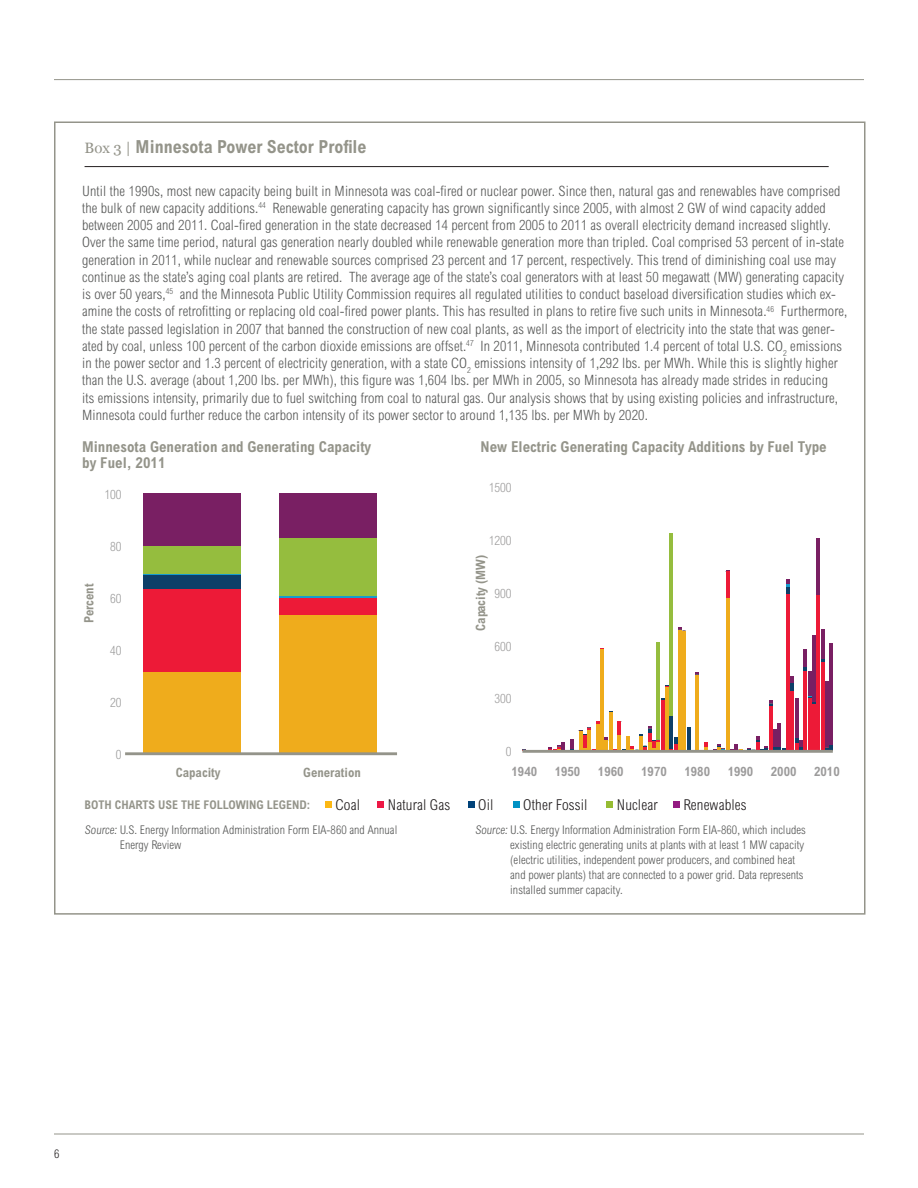
<style>
.page{position:relative;width:918px;height:1188px;background:#fff}
.page>*{position:absolute;margin:0;border:0;box-sizing:border-box;transform-origin:0 0}
.t1{font:700 condensed 18px "Arial MT Std";color:#94948a}
.t2{font:700 condensed 15px/16.5px "Arial MT Std";color:#94948a}
.t3{font:300 condensed 15px "Arial MT Std";letter-spacing:.01em;color:#231f20}
.t4{font:300 condensed 14.25px/17.2px "Arial MT Std";letter-spacing:.01em;color:#575857}
.t5{font:700 condensed 12.9px "Arial MT Std";color:#94948a}
.t6{font:700 condensed 12.9px "Arial MT Std";color:#9c9b9b}
.t7{font:300 condensed 12.9px "Arial MT Std";color:#9c9b9b}
.t8{font:300 condensed 12.9px "Arial MT Std";color:#9a9a9a}
.t9{font:300 condensed 12px/15px "Arial MT Std";letter-spacing:.005em;color:#575857}
.t10{font:700 condensed 12px "Arial MT Std";color:#94948a}
.t11{font:300 condensed 12px "Arial MT Std";color:#231f20}
.s1{font-family:"Georgia";font-weight:400;font-stretch:normal;font-size:15px}
</style>
<div class="page">
<hr style="left:54px;top:79px;width:810px;height:1px;background:#94948a">
<hr style="left:54px;top:1134px;width:810px;height:1px;background:#94948a">
<hr style="left:85px;top:166px;width:744px;height:1px;background:#231f20">
<div style="left:673px;top:801px;width:7px;height:7px;background:#941b82"></div>
<div style="left:513px;top:801px;width:7px;height:7px;background:#0092c4"></div>
<div style="left:468px;top:801px;width:7px;height:6px;background:#004279"></div>
<svg style="left:378px;top:801px;width:6px;height:6px"></svg>
<div style="left:325px;top:801px;width:7px;height:6px;background:#fcb814"></div>
<svg style="left:678px;top:627px;width:4px;height:3px"></svg>
<hr style="left:774px;top:729px;width:3px;height:18px;background:#791f63">
<hr style="left:778px;top:723px;width:3px;height:25px;background:#791f63">
<hr style="left:795px;top:698px;width:3px;height:41px;background:#791f63">
<hr style="left:804px;top:650px;width:3px;height:18px;background:#791f63">
<hr style="left:808px;top:671px;width:3px;height:26px;background:#791f63">
<hr style="left:812px;top:636px;width:4px;height:67px;background:#791f63">
<hr style="left:817px;top:538px;width:3px;height:57px;background:#791f63">
<hr style="left:821px;top:629px;width:3px;height:30px;background:#791f63">
<hr style="left:825px;top:681px;width:4px;height:67px;background:#791f63">
<hr style="left:830px;top:644px;width:3px;height:101px;background:#791f63">
<hr style="left:657px;top:642px;width:3px;height:98px;background:#95bd3e">
<hr style="left:670px;top:533px;width:3px;height:183px;background:#95bd3e">
<hr style="left:670px;top:716px;width:3px;height:34px;background:#0d3f68">
<hr style="left:687px;top:727px;width:3px;height:24px;background:#0d3f68">
<svg style="left:769px;top:700px;width:3px;height:6px"></svg>
<svg style="left:774px;top:747px;width:11px;height:3px"></svg>
<svg style="left:787px;top:579px;width:3px;height:15px"></svg>
<svg style="left:791px;top:676px;width:3px;height:16px"></svg>
<svg style="left:808px;top:697px;width:8px;height:7px"></svg>
<svg style="left:821px;top:659px;width:3px;height:4px"></svg>
<svg style="left:825px;top:745px;width:8px;height:5px"></svg>
<svg style="left:618px;top:721px;width:3px;height:14px"></svg>
<hr style="left:661px;top:700px;width:3px;height:51px;background:#ed1a37">
<hr style="left:726px;top:571px;width:3px;height:27px;background:#ed1a37">
<hr style="left:769px;top:706px;width:3px;height:45px;background:#ed1a37">
<hr style="left:787px;top:594px;width:3px;height:157px;background:#ed1a37">
<hr style="left:791px;top:692px;width:3px;height:59px;background:#ed1a37">
<svg style="left:795px;top:739px;width:8px;height:11px"></svg>
<hr style="left:804px;top:671px;width:3px;height:80px;background:#ed1a37">
<hr style="left:808px;top:698px;width:3px;height:53px;background:#ed1a37">
<hr style="left:812px;top:704px;width:4px;height:47px;background:#ed1a37">
<hr style="left:817px;top:595px;width:3px;height:156px;background:#ed1a37">
<hr style="left:821px;top:663px;width:3px;height:88px;background:#ed1a37">
<svg style="left:540px;top:721px;width:59px;height:29px"></svg>
<hr style="left:588px;top:731px;width:3px;height:20px;background:#efac1c">
<hr style="left:596px;top:724px;width:3px;height:27px;background:#efac1c">
<hr style="left:601px;top:649px;width:3px;height:102px;background:#efac1c">
<svg style="left:605px;top:737px;width:3px;height:13px"></svg>
<hr style="left:609px;top:712px;width:3px;height:39px;background:#efac1c">
<hr style="left:618px;top:735px;width:3px;height:16px;background:#efac1c">
<hr style="left:627px;top:737px;width:3px;height:14px;background:#efac1c">
<svg style="left:631px;top:726px;width:29px;height:24px"></svg>
<hr style="left:665px;top:687px;width:4px;height:64px;background:#efac1c">
<svg style="left:670px;top:737px;width:7px;height:13px"></svg>
<hr style="left:678px;top:630px;width:4px;height:121px;background:#efac1c">
<hr style="left:683px;top:631px;width:3px;height:120px;background:#efac1c">
<hr style="left:696px;top:675px;width:3px;height:76px;background:#efac1c">
<svg style="left:704px;top:742px;width:3px;height:8px"></svg>
<hr style="left:726px;top:598px;width:3px;height:153px;background:#efac1c">
<svg style="left:713px;top:744px;width:29px;height:6px"></svg>
<svg style="left:748px;top:736px;width:20px;height:14px"></svg>
<hr style="left:522px;top:750px;width:311px;height:3px;background:#94948a">
<div style="left:143px;top:493px;width:98px;height:54px;background:#791f63"></div>
<div style="left:279px;top:493px;width:98px;height:45px;background:#791f63"></div>
<div style="left:143px;top:547px;width:98px;height:27px;background:#95bd3e"></div>
<div style="left:279px;top:538px;width:98px;height:58px;background:#95bd3e"></div>
<hr style="left:143px;top:574px;width:98px;height:1px;background:#159ccd">
<hr style="left:279px;top:596px;width:98px;height:2px;background:#159ccd">
<div style="left:143px;top:575px;width:98px;height:14px;background:#0d3f68"></div>
<div style="left:143px;top:589px;width:98px;height:83px;background:#ed1a37"></div>
<div style="left:279px;top:598px;width:98px;height:17px;background:#ed1a37"></div>
<div style="left:143px;top:672px;width:98px;height:81px;background:#efac1c"></div>
<div style="left:279px;top:615px;width:98px;height:138px;background:#efac1c"></div>
<hr style="left:125px;top:752px;width:272px;height:3px;background:#94948a">
<div style="left:606px;top:801px;width:7px;height:6px;background:#96bc33"></div>
<p class="t1" style="left:85px;top:136px;width:284px"><span class="s1">Box 3 |</span> Minnesota Power Sector Profile</p>
<p class="t4" style="left:82px;top:182px;width:767px">Until the 1990s, most new capacity being built in Minnesota was coal-fired or nuclear power. Since then, natural gas and renewables have comprised the bulk of new capacity additions.<sup>44</sup> Renewable generating capacity has grown significantly since 2005, with almost 2 GW of wind capacity added between 2005 and 2011. Coal-fired generation in the state decreased 14 percent from 2005 to 2011 as overall electricity demand increased slightly.<br>Over the same time period, natural gas generation nearly doubled while renewable generation more than tripled. Coal comprised 53 percent of in-state generation in 2011, while nuclear and renewable sources comprised 23 percent and 17 percent, respectively. This trend of diminishing coal use may continue as the state’s aging coal plants are retired. The average age of the state’s coal generators with at least 50 megawatt (MW) generating capacity is over 50 years,<sup>45</sup> and the Minnesota Public Utility Commission requires all regulated utilities to conduct baseload diversification studies which ex&shy;amine the costs of retrofitting or replacing old coal-fired power plants. This has resulted in plans to retire five such units in Minnesota.<sup>46</sup> Furthermore, the state passed legislation in 2007 that banned the construction of new coal plants, as well as the import of electricity into the state that was gener&shy;ated by coal, unless 100 percent of the carbon dioxide emissions are offset.<sup>47</sup> In 2011, Minnesota contributed 1.4 percent of total U.S. CO <sub>2</sub> emissions in the power sector and 1.3 percent of electricity generation, with a state CO<sub>2</sub> emissions intensity of 1,292 lbs. per MWh. While this is slightly higher than the U.S. average (about 1,200 lbs. per MWh), this figure was 1,604 lbs. per MWh in 2005, so Minnesota has already made strides in reducing<br>its emissions intensity, primarily due to fuel switching from coal to natural gas. Our analysis shows that by using existing policies and infrastructure, Minnesota could further reduce the carbon intensity of its power sector to around 1,135 lbs. per MWh by 2020.</p>
<p class="t2" style="left:82px;top:438px;width:291px">Minnesota Generation and Generating Capacity by Fuel, 2011</p>
<p class="t2" style="left:481px;top:438px;width:348px">New Electric Generating Capacity Additions by Fuel Type</p>
<p class="t8" style="left:104px;top:487px;width:19px">100</p>
<p class="t5" style="left:81px;top:623px;width:41px;rotate:-90deg">Percent</p>
<p class="t8" style="left:110px;top:539px;width:13px">80</p>
<p class="t8" style="left:110px;top:591px;width:13px">60</p>
<p class="t8" style="left:110px;top:643px;width:13px">40</p>
<p class="t8" style="left:110px;top:695px;width:13px">20</p>
<p class="t8" style="left:116px;top:747px;width:7px">0</p>
<p class="t5" style="left:176px;top:765px;width:46px">Capacity</p>
<p class="t5" style="left:303px;top:765px;width:59px">Generation</p>
<p class="t7" style="left:489px;top:481px;width:24px">1500</p>
<p class="t7" style="left:489px;top:533px;width:24px">1200</p>
<p class="t5" style="left:473px;top:631px;width:78px;rotate:-90deg">Capacity (MW)</p>
<p class="t7" style="left:495px;top:586px;width:19px">900</p>
<p class="t7" style="left:495px;top:639px;width:19px">600</p>
<p class="t7" style="left:495px;top:692px;width:19px">300</p>
<p class="t7" style="left:506px;top:744px;width:7px">0</p>
<p class="t6" style="left:512px;top:764px;width:27px">1940</p>
<p class="t6" style="left:555px;top:764px;width:27px">1950</p>
<p class="t6" style="left:598px;top:764px;width:27px">1960</p>
<p class="t6" style="left:641px;top:764px;width:27px">1970</p>
<p class="t6" style="left:684px;top:764px;width:27px">1980</p>
<p class="t6" style="left:728px;top:764px;width:27px">1990</p>
<p class="t6" style="left:771px;top:764px;width:27px">2000</p>
<p class="t6" style="left:814px;top:764px;width:27px">2010</p>
<p class="t10" style="left:85px;top:798px;width:227px">BOTH CHARTS USE THE FOLLOWING LEGEND:</p>
<p class="t3" style="left:335px;top:796px;width:26px">Coal</p>
<p class="t3" style="left:388px;top:796px;width:64px">N atural Gas</p>
<p class="t3" style="left:478px;top:796px;width:17px">Oil</p>
<p class="t3" style="left:523px;top:796px;width:66px">Other Fossil</p>
<p class="t3" style="left:683px;top:796px;width:65px">Renewables</p>
<p class="t3" style="left:617px;top:796px;width:42px">N uclear</p>
<p class="t9" style="left:120px;top:822px;width:279px;text-indent:-35px">Source:U.S. Energy Information Administration Form EIA-860 and Annual<br>Energy Review</p>
<p class="t9" style="left:510px;top:822px;width:297px;text-indent:-35px">Source:U.S. Energy Information Administration Form EIA-860, which includes existing electric generating units at plants with at least 1 MW capacity (electric utilities, independent power producers, and combined heat and power plants) that are connected to a power grid. Data represents installed summer capacity.</p>
<p class="t11" style="left:54px;top:1147px;width:7px">6</p>
</div>
